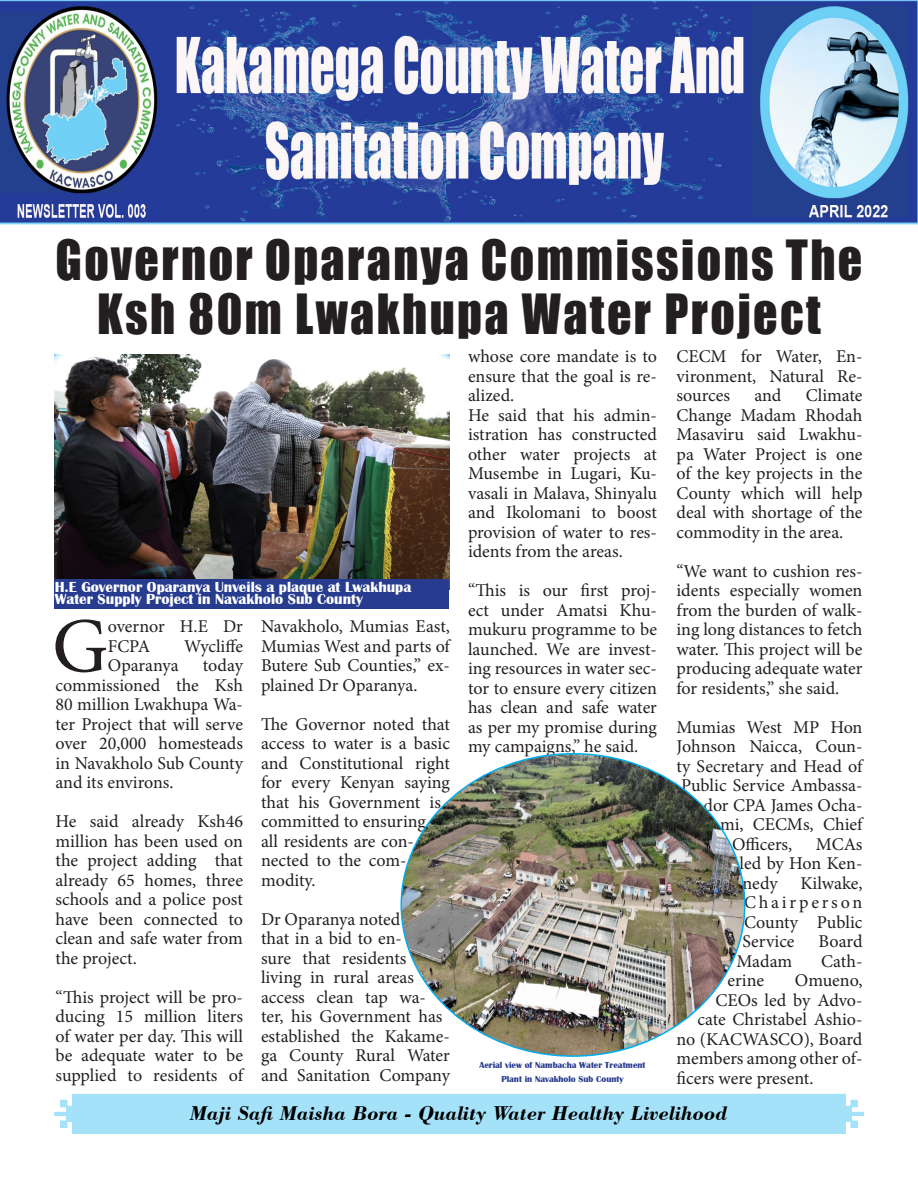
<style>
.page{position:relative;width:918px;height:1188px;background:#fff}
.page>*{position:absolute;margin:0;border:0;box-sizing:border-box;transform-origin:0 0}
.t1{font:78px "Minion Pro";color:#231f20}
.t2{font:50.85px/54px "Impact";letter-spacing:.05em;color:#231f20;text-align:center;scale:.94 1}
.t3{font:italic 700 21px "Bodoni BT";color:#000}
.t4{font:18px/19.5px "Minion Pro";color:#231f20;text-align:justify}
.t5{font:700 15px "Britannic";color:#fff}
.t6{font:700 9px/13.5px "Britannic";color:#273b8f;text-align:center}
</style>
<div class="page">
<div style="left:54px;top:1093px;width:810px;height:41px;background:#a4e2f9"></div>
<img style="left:0;top:0;width:918px;height:225px">
<img style="left:54px;top:354px;width:396px;height:236px">
<div style="left:55px;top:579px;width:394px;height:30px;background:#273b8f"></div>
<img style="left:403px;top:754px;width:340px;height:302px">
<p class="t2" style="left:56px;top:232px;width:860px">Governor Oparanya Commissions The<br>Ksh 80m Lwakhupa Water Project</p>
<p class="t5" style="left:55px;top:579px;width:358px">H.E Governor Oparanya Unveils a plaque at Lwakhupa</p>
<p class="t5" style="left:55px;top:591px;width:310px">Water Supply Project in Navakholo Sub County</p>
<p class="t1" style="left:52px;top:594px;width:57px">G</p>
<p class="t4" style="left:108px;top:617px;width:137px">overnor H.E Dr<br>FCPA</p>
<p class="t4" style="left:184px;top:636px;width:60px">Wycliffe</p>
<p class="t4" style="left:56px;top:656px;width:189px;text-indent:147px">today commissioned the Ksh 80 million Lwakhupa Wa&shy;ter Project that will serve over 20,000 homesteads in Navakholo Sub County and its environs.</p>
<p class="t4" style="left:56px;top:812px;width:189px">He said already Ksh46 million has been used on the project adding that already 65 homes, three schools and a police post have been connected to clean and safe water from the project.</p>
<p class="t4" style="left:56px;top:987px;width:189px">“This project will be pro&shy;ducing 15 million liters of water per day. This will be adequate water to be supplied to residents of</p>
<p class="t4" style="left:108px;top:656px;width:72px">Oparanya</p>
<p class="t4" style="left:261px;top:617px;width:191px">Navakholo, Mumias East, Mumias West and parts of Butere Sub Counties,” ex&shy;plained Dr Oparanya.</p>
<p class="t4" style="left:261px;top:714px;width:191px;text-align:left">The Governor noted that access to water is a basic and Constitutional right for every Kenyan saying that his Government is committed to ensuring<br>all residents are con&shy;nected to the com&shy;modity.</p>
<p class="t4" style="left:261px;top:909px;width:191px;text-align:left">Dr Oparanya noted<br>that in a bid to en-<br>sure that residents living in rural areas access clean tap wa&shy;ter, his Government has established the Kakame&shy;ga County Rural Water and Sanitation Company</p>
<p class="t4" style="left:468px;top:347px;width:191px">whose core mandate is to ensure that the goal is re&shy;alized.</p>
<p class="t4" style="left:468px;top:405px;width:191px">He said that his admin&shy;istration has constructed other water projects at Musembe in Lugari, Ku&shy;vasali in Malava, Shinyalu and Ikolomani to boost provision of water to res&shy;idents from the areas.</p>
<p class="t4" style="left:468px;top:581px;width:191px">“This is our first proj&shy;ect under Amatsi Khu&shy;mukuru programme to be launched. We are invest&shy;ing resources in water sec&shy;tor to ensure every citizen has clean and safe water as per my promise during my campaigns,” he said.</p>
<p class="t6" style="left:479px;top:1059px;width:168px">Aerial view of Nambacha Water Treatment<br>Plant in Navakholo Sub County</p>
<p class="t4" style="left:676px;top:347px;width:188px">CECM for Water, En&shy;vironment, Natural Re&shy;sources</p>
<p class="t4" style="left:676px;top:386px;width:188px;text-indent:129px">Climate Change Madam Rhodah Masaviru said Lwakhu&shy;pa Water Project is one of the key projects in the County which will help deal with shortage of the commodity in the area.</p>
<p class="t4" style="left:676px;top:561px;width:188px">“We want to cushion res&shy;idents especially women from the burden of walk&shy;ing long distances to fetch water. This project will be producing adequate water for residents,” she said.</p>
<p class="t4" style="left:676px;top:717px;width:187px">Mumias West MP Hon</p>
<p class="t4" style="left:676px;top:737px;width:188px">Johnson Naicca, Coun-</p>
<p class="t4" style="left:676px;top:756px;width:187px">ty Secretary and Head of</p>
<p class="t4" style="left:681px;top:776px;width:183px">Public Service Ambassa-</p>
<p class="t4" style="left:704px;top:795px;width:161px">dor CPA James Ocha-</p>
<p class="t4" style="left:720px;top:815px;width:144px">mi, CECMs, Chief</p>
<p class="t4" style="left:732px;top:834px;width:62px">Officers,</p>
<p class="t4" style="left:754px;top:386px;width:29px">and</p>
<p class="t4" style="left:740px;top:834px;width:125px;text-indent:76px">MCAs led by Hon Ken&shy;nedy</p>
<p class="t4" style="left:742px;top:873px;width:122px;text-indent:58px">Kilwake, Chairperson County Public Service</p>
<p class="t4" style="left:819px;top:932px;width:45px">Board</p>
<p class="t4" style="left:736px;top:951px;width:57px">Madam</p>
<p class="t4" style="left:821px;top:951px;width:43px">Cath-</p>
<p class="t4" style="left:728px;top:971px;width:38px">erine</p>
<p class="t4" style="left:795px;top:971px;width:69px">Omueno,</p>
<p class="t4" style="left:716px;top:990px;width:149px">CEOs led by Advo-</p>
<p class="t4" style="left:698px;top:1010px;width:167px">cate Christabel Ashio-</p>
<p class="t4" style="left:676px;top:1029px;width:187px">no (KACWASCO), Board</p>
<p class="t4" style="left:676px;top:1049px;width:188px">members among other of-</p>
<p class="t4" style="left:676px;top:1068px;width:138px">ficers were present.</p>
<p class="t3" style="left:190px;top:1100px;width:539px">Maji Safi Maisha Bora - Quality Water Healthy Livelihood</p>
</div>
